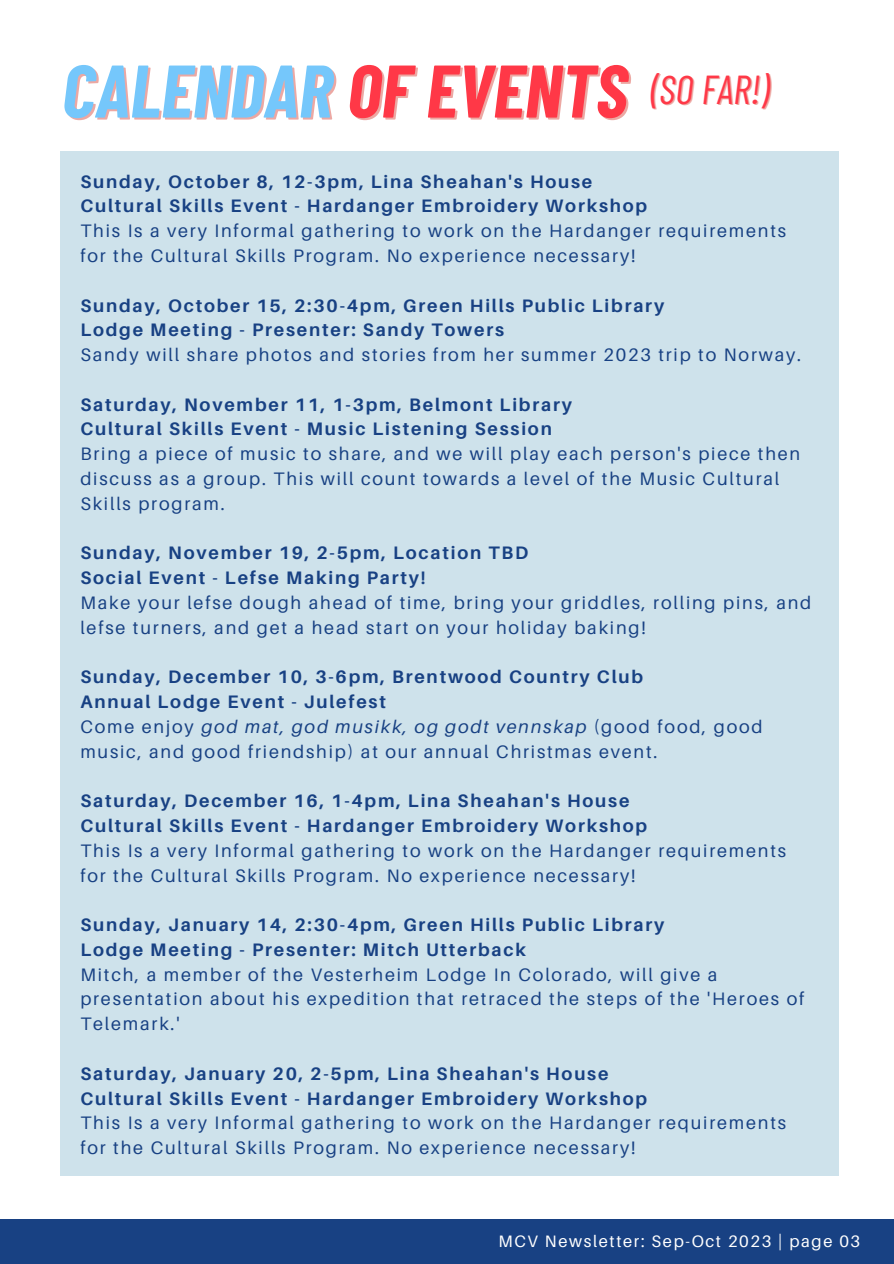
<style>
.page{position:relative;width:894px;height:1264px;background:#fff}
.page>*{position:absolute;margin:0;border:0;box-sizing:border-box;transform-origin:0 0}
.t1{font:italic 700 74.4px "Barlow Condensed";color:#75c7fb}
.t2{font:18px/24.8px "Aileron";letter-spacing:.1em;color:#184183}
.t3{font:700 18px/24.8px "Aileron";letter-spacing:.1em;color:#184183}
.t4{font:16.5px "Aileron";letter-spacing:.1em;color:#fff}
.s1{color:#ff3847}
.s2{font-weight:700}
.s3{font-style:italic}
</style>
<div class="page">
<div style="left:0;top:1219px;width:893px;height:44px;background:#184183"></div>
<div style="left:60px;top:151px;width:778px;height:1024px;background:#cee2eb"></div>
<h1 class="t1" style="left:62px;top:43px;width:708px">CALENDAR <span class="s1">OF EVENTS</span> <sup>(SO</sup> <sup>FAR!)</sup></h1>
<p class="t3" style="left:80px;top:169px;width:568px">Sunday, October 8, 12-3pm, Lina Sheahan's House<br>Cultural Skills Event - Hardanger Embroidery Workshop</p>
<p class="t2" style="left:80px;top:218px;width:707px">This Is a very Informal gathering to work on the Hardanger requirements for the Cultural Skills Program. No experience necessary!</p>
<p class="t3" style="left:80px;top:292px;width:585px">Sunday, October 15, 2:30-4pm, Green Hills Public Library<br>Lodge Meeting - Presenter: Sandy Towers</p>
<p class="t2" style="left:80px;top:342px;width:722px">Sandy will share photos and stories from her summer 2023 trip to Norway.</p>
<p class="t3" style="left:80px;top:391px;width:493px">Saturday, November 11, 1-3pm, Belmont Library<br>Cultural Skills Event - Music Listening Session</p>
<p class="t2" style="left:80px;top:441px;width:721px">Bring a piece of music to share, and we will play each person's piece then discuss as a group. This will count towards a level of the Music Cultural<br>Skills program.</p>
<p class="t3" style="left:80px;top:540px;width:449px">Sunday, November 19, 2-5pm, Location TBD<br>Social Event - Lefse Making Party!</p>
<p class="t2" style="left:80px;top:590px;width:732px">Make your lefse dough ahead of time, bring your griddles, rolling pins, and lefse turners, and get a head start on your holiday baking!</p>
<p class="t2" style="left:80px;top:664px;width:683px"><span class="s2">Sunday, December 10, 3-6pm, Brentwood Country Club<br>Annual Lodge Event - Julefest<br></span>Come enjoy <span class="s3">god mat, god musikk, og godt vennskap</span> (good food, good music, and good friendship) at our annual Christmas event.</p>
<p class="t3" style="left:80px;top:788px;width:568px">Saturday, December 16, 1-4pm, Lina Sheahan's House<br>Cultural Skills Event - Hardanger Embroidery Workshop</p>
<p class="t2" style="left:80px;top:837px;width:707px">This Is a very Informal gathering to work on the Hardanger requirements for the Cultural Skills Program. No experience necessary!</p>
<p class="t3" style="left:80px;top:912px;width:585px">Sunday, January 14, 2:30-4pm, Green Hills Public Library<br>Lodge Meeting - Presenter: Mitch Utterback</p>
<p class="t2" style="left:80px;top:961px;width:725px">Mitch, a member of the Vesterheim Lodge In Colorado, will give a presentation about his expedition that retraced the steps of the 'Heroes of<br>Telemark.'</p>
<p class="t3" style="left:80px;top:1060px;width:568px">Saturday, January 20, 2-5pm, Lina Sheahan's House<br>Cultural Skills Event - Hardanger Embroidery Workshop</p>
<p class="t2" style="left:80px;top:1110px;width:707px">This Is a very Informal gathering to work on the Hardanger requirements for the Cultural Skills Program. No experience necessary!</p>
<p class="t4" style="left:498px;top:1230px;width:363px">MCV Newsletter: Sep-Oct 2023 | page 03</p>
</div>
